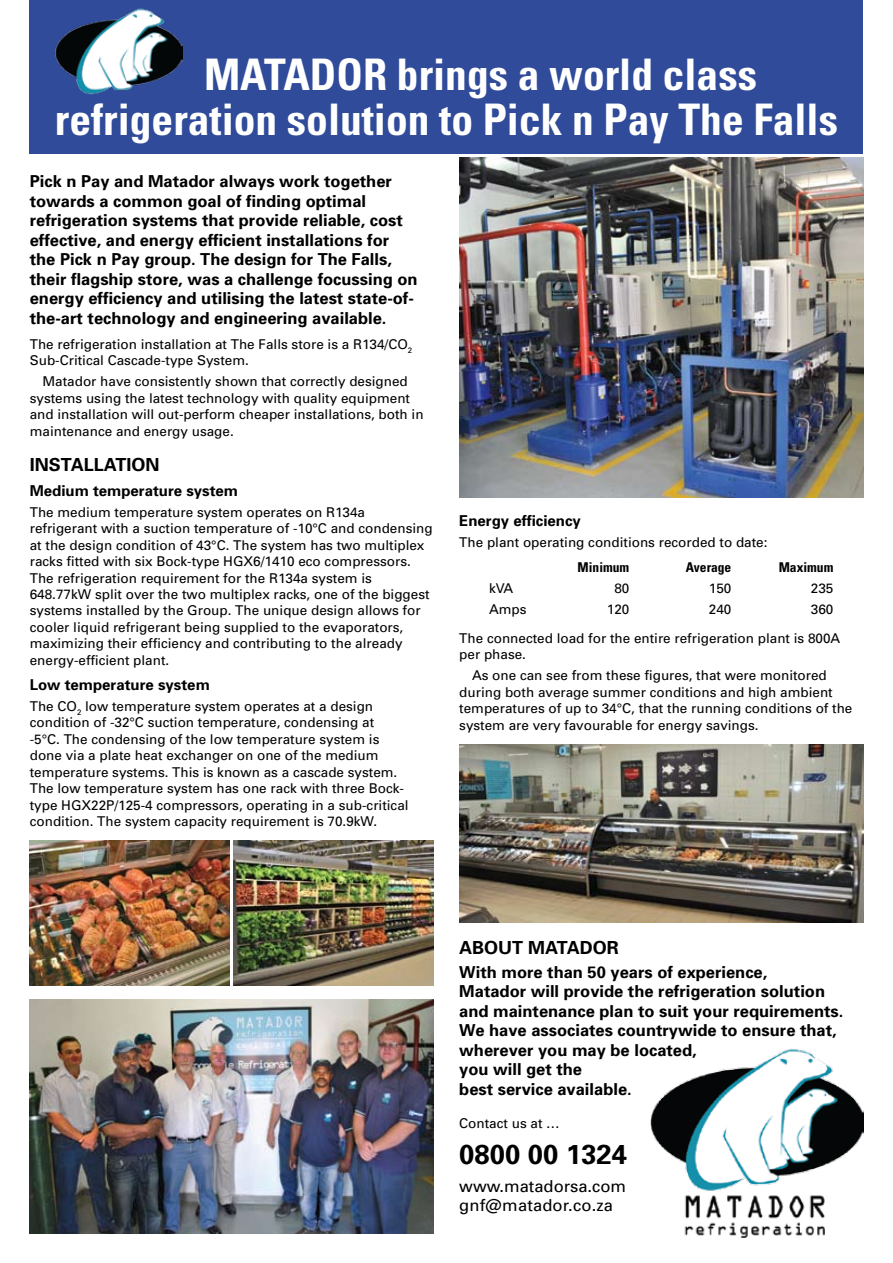
<style>
.page{position:relative;width:893px;height:1263px;background:#fff}
.page>*{position:absolute;margin:0;border:0;box-sizing:border-box;transform-origin:0 0}
.t1{font:700 condensed 43.5px/45px "Univers";color:#fff}
.t2{font:700 27.45px "Univers";color:#000}
.t3{font:700 18px "Univers";color:#000}
.t4{font:700 16.5px/19.5px "Univers";color:#000}
.t5{font:16.5px/19.5px "Univers";color:#000}
.t6{font:700 15px "Univers";color:#000}
.t7{font:13.5px/16.5px "Univers";color:#000}
.t8{font:700 condensed 13.5px "Univers";color:#000}
</style>
<div class="page">
<div style="left:30px;top:0;width:833px;height:153px;background:#2f4b99"></div>
<img style="left:459px;top:157px;width:404px;height:340px">
<img style="left:30px;top:999px;width:404px;height:234px">
<img style="left:234px;top:840px;width:200px;height:145px">
<img style="left:30px;top:840px;width:200px;height:145px">
<img style="left:459px;top:744px;width:404px;height:179px">
<img style="left:55px;top:8px;width:128px;height:87px">
<img style="left:651px;top:1049px;width:212px;height:188px">
<h1 class="t1" style="left:55px;top:52px;width:784px;text-indent:149px">Matador brings a world class refrigeration solution to Pick n Pay The Falls</h1>
<p class="t4" style="left:30px;top:172px;width:389px">Pick n Pay and Matador always work together towards a common goal of finding optimal refrigeration systems that provide reliable, cost effective, and energy efficient installations for the Pick n Pay group. The design for The Falls, their flagship store, was a challenge focussing on energy efficiency and utilising the latest state-of&shy;the-art technology and engineering available.</p>
<p class="t7" style="left:30px;top:336px;width:384px">The refrigeration installation at The Falls store is a R134/CO<sub>2<br></sub>Sub-Critical Cascade-type System.</p>
<p class="t7" style="left:30px;top:373px;width:395px;text-indent:13px">Matador have consistently shown that correctly designed systems using the latest technology with quality equipment and installation will out-perform cheaper installations, both in maintenance and energy usage.</p>
<h3 class="t3" style="left:30px;top:453px;width:131px">Installation</h3>
<p class="t6" style="left:30px;top:481px;width:210px">Medium temperature system</p>
<p class="t7" style="left:30px;top:504px;width:404px">The medium temperature system operates on R134a refrigerant with a suction temperature of -10°C and condensing at the design condition of 43°C. The system has two multiplex racks fitted with six Bock-type HGX6/1410 eco compressors.<br>The refrigeration requirement for the R134a system is 648.77kW split over the two multiplex racks, one of the biggest systems installed by the Group. The unique design allows for cooler liquid refrigerant being supplied to the evaporators, maximizing their efficiency and contributing to the already energy-efficient plant.</p>
<p class="t6" style="left:30px;top:676px;width:182px">Low temperature system</p>
<p class="t7" style="left:30px;top:698px;width:380px">The CO<sub>2</sub> low temperature system operates at a design condition of -32°C suction temperature, condensing at<br>-5°C. The condensing of the low temperature system is done via a plate heat exchanger on one of the medium temperature systems. This is known as a cascade system.<br>The low temperature system has one rack with three Bock&shy;type HGX22P/125-4 compressors, operating in a sub-critical condition. The system capacity requirement is 70.9kW.</p>
<p class="t6" style="left:459px;top:512px;width:123px">Energy efficiency</p>
<p class="t7" style="left:459px;top:534px;width:310px">The plant operating conditions recorded to date:</p>
<p class="t8" style="left:578px;top:559px;width:86px">Minimum A</p>
<p class="t8" style="left:694px;top:559px;width:39px">verage</p>
<p class="t8" style="left:779px;top:559px;width:56px">Maximum</p>
<p class="t7" style="left:489px;top:580px;width:26px">kVA</p>
<p class="t7" style="left:614px;top:580px;width:17px">80</p>
<p class="t7" style="left:709px;top:580px;width:24px">150</p>
<p class="t7" style="left:811px;top:580px;width:24px">235</p>
<p class="t7" style="left:489px;top:601px;width:39px">Amps</p>
<p class="t7" style="left:607px;top:601px;width:24px">120</p>
<p class="t7" style="left:709px;top:601px;width:24px">240</p>
<p class="t7" style="left:459px;top:594px;width:383px;line-height:29.2px;text-indent:352px">360<br>The connected load for the entire refrigeration plant is 800A</p>
<p class="t7" style="left:472px;top:644px;width:356px;line-height:20.7px;text-indent:-13px">per phase.<br>As one can see from these figures, that were monitored</p>
<p class="t7" style="left:459px;top:684px;width:395px">during both average summer conditions and high ambient temperatures of up to 34°C, that the running conditions of the system are very favourable for energy savings.</p>
<h3 class="t3" style="left:459px;top:937px;width:161px">About Matador</h3>
<p class="t4" style="left:459px;top:962px;width:386px">With more than 50 years of experience,<br>Matador will provide the refrigeration solution and maintenance plan to suit your requirements.<br>We have associates countrywide to ensure that, wherever you may be located,<br>you will get the<br>best service available.</p>
<p class="t7" style="left:459px;top:1115px;width:102px">Contact us at …</p>
<h2 class="t2" style="left:459px;top:1137px;width:169px">0800 00 1324</h2>
<p class="t5" style="left:459px;top:1176px;width:168px">www.matadorsa.com gnf@matador.co.za</p>
</div>
